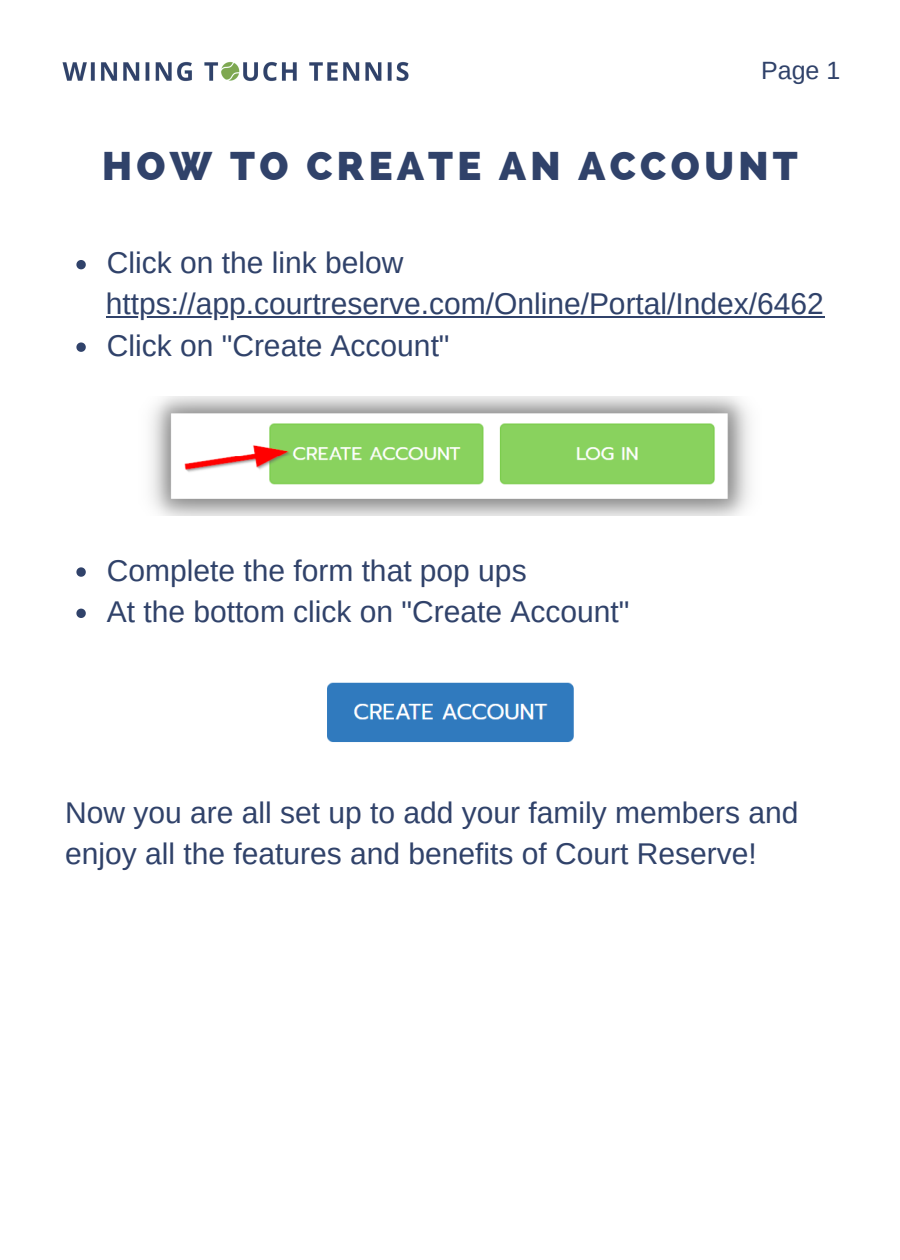
<style>
.page{position:relative;width:900px;height:1260px;background:#fff}
.page>*{position:absolute;margin:0;border:0;box-sizing:border-box;transform-origin:0 0}
.t1{font:800 40px "Raleway";letter-spacing:.11em;color:#30426a}
.t2{font:30px/41.2px "Arimo";color:#30426a}
.t3{font:25px "Arimo";color:#30426a}
</style>
<div class="page">
<img style="left:62px;top:62px;width:347px;height:19px">
<img style="left:150px;top:397px;width:600px;height:118px">
<img style="left:327px;top:682px;width:247px;height:60px">
<svg style="left:76px;top:260px;width:10px;height:9px"></svg>
<svg style="left:76px;top:342px;width:10px;height:10px"></svg>
<hr style="left:106px;top:316px;width:719px;height:2px;background:#30426a">
<svg style="left:76px;top:567px;width:10px;height:10px"></svg>
<svg style="left:76px;top:609px;width:10px;height:9px"></svg>
<p class="t3" style="left:761px;top:56px;width:81px">Page 1</p>
<p class="t1" style="left:102px;top:142px;width:697px">HOW TO CREATE AN ACCOUNT</p>
<p class="t2" style="left:107px;top:242px;width:298px">Click on the link below</p>
<p class="t2" style="left:106px;top:283px;width:720px">https://app.courtreserve.com/Online/Portal/Index/6462</p>
<p class="t2" style="left:107px;top:325px;width:344px">Click on "Create Account"</p>
<p class="t2" style="left:107px;top:549px;width:421px">Complete the form that pop ups</p>
<p class="t2" style="left:107px;top:591px;width:524px">At the bottom click on "Create Account"</p>
<p class="t2" style="left:65px;top:792px;width:735px">Now you are all set up to add your family members and enjoy all the features and benefits of Court Reserve!</p>
</div>
